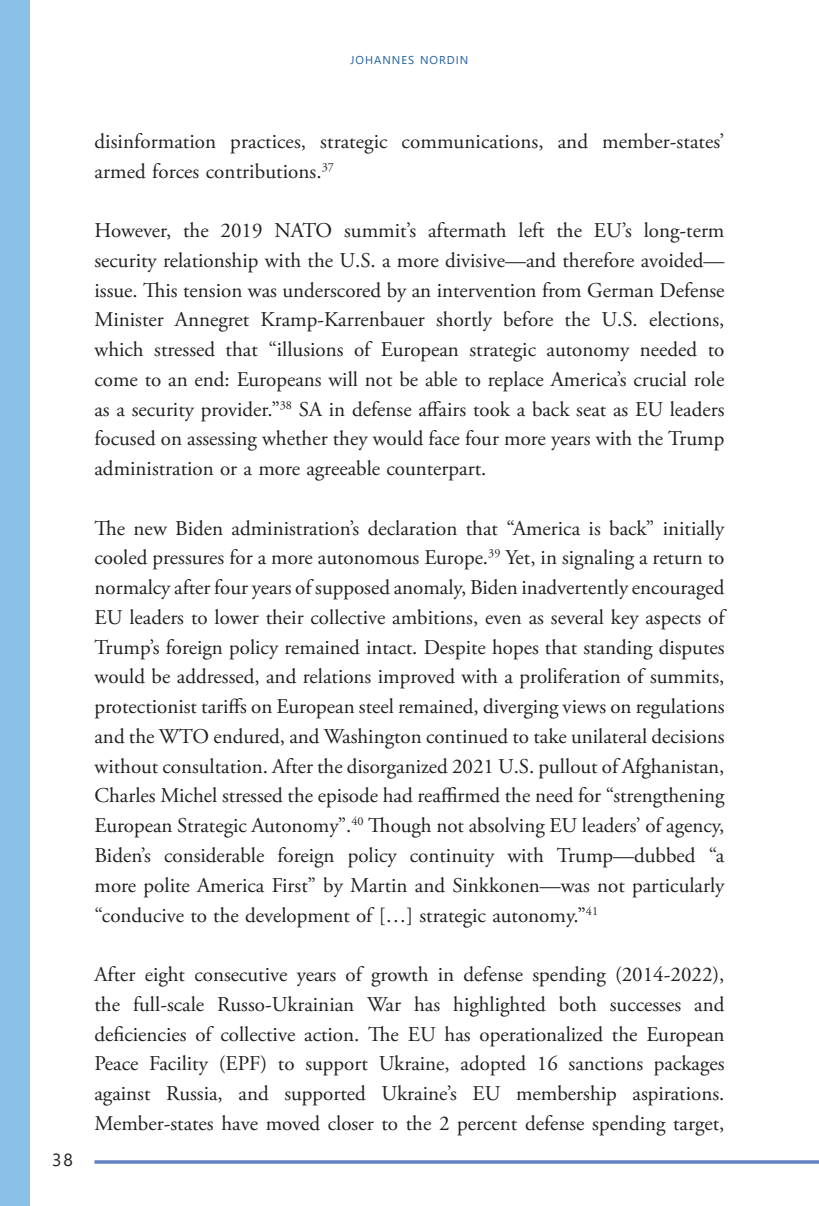
<style>
.page{position:relative;width:819px;height:1206px;background:#fff}
.page>*{position:absolute;margin:0;border:0;box-sizing:border-box;transform-origin:0 0}
.t1{font:21px/29.8px "Adobe Garamond Pro";color:#231f20;text-align:justify}
.t2{font:17.5px "Segoe UI";color:#231f20}
.t3{font:11.38px "Segoe UI";letter-spacing:.085em;color:#215e9f}
</style>
<div class="page">
<div style="left:0;top:0;width:30px;height:1206px;background:#8bc0e8"></div>
<svg style="left:95px;top:1160px;width:723px;height:4px;background:#7691c8"></svg>
<p class="t3" style="left:351px;top:49px;width:119px">JOHANNES NORDIN</p>
<p class="t2" style="left:52px;top:1144px;width:22px">38</p>
<p class="t1" style="left:94px;top:127px;width:632px">disinformation practices, strategic communications, and member-states’ armed forces contributions.<sup>37</sup></p>
<p class="t1" style="left:94px;top:216px;width:632px">However, the 2019 NATO summit’s aftermath left the EU’s long-term security relationship with the U.S. a more divisive—and therefore avoided— issue. This tension was underscored by an intervention from German Defense Minister Annegret Kramp-Karrenbauer shortly before the U.S. elections, which stressed that “illusions of European strategic autonomy needed to come to an end: Europeans will not be able to replace America’s crucial role as a security provider.”<sup>38</sup> SA in defense affairs took a back seat as EU leaders focused on assessing whether they would face four more years with the Trump administration or a more agreeable counterpart.</p>
<p class="t1" style="left:94px;top:514px;width:632px">The new Biden administration’s declaration that “America is back” initially cooled pressures for a more autonomous Europe.<sup>39</sup> Yet, in signaling a return to normalcy after four years of supposed anomaly, Biden inadvertently encouraged EU leaders to lower their collective ambitions, even as several key aspects of Trump’s foreign policy remained intact. Despite hopes that standing disputes would be addressed, and relations improved with a proliferation of summits, protectionist tariffs on European steel remained, diverging views on regulations and the WTO endured, and Washington continued to take unilateral decisions without consultation. After the disorganized 2021 U.S. pullout of Afghanistan, Charles Michel stressed the episode had reaffirmed the need for “strengthening European Strategic Autonomy”.<sup>40</sup> Though not absolving EU leaders’ of agency, Biden’s considerable foreign policy continuity with Trump—dubbed “a more polite America First” by Martin and Sinkkonen—was not particularly “conducive to the development of […] strategic autonomy.”<sup>41</sup></p>
<p class="t1" style="left:94px;top:960px;width:632px">After eight consecutive years of growth in defense spending (2014-2022), the full-scale Russo-Ukrainian War has highlighted both successes and deficiencies of collective action. The EU has operationalized the European Peace Facility (EPF) to support Ukraine, adopted 16 sanctions packages against Russia, and supported Ukraine’s EU membership aspirations.<br>Member-states have moved closer to the 2 percent defense spending target,</p>
</div>
